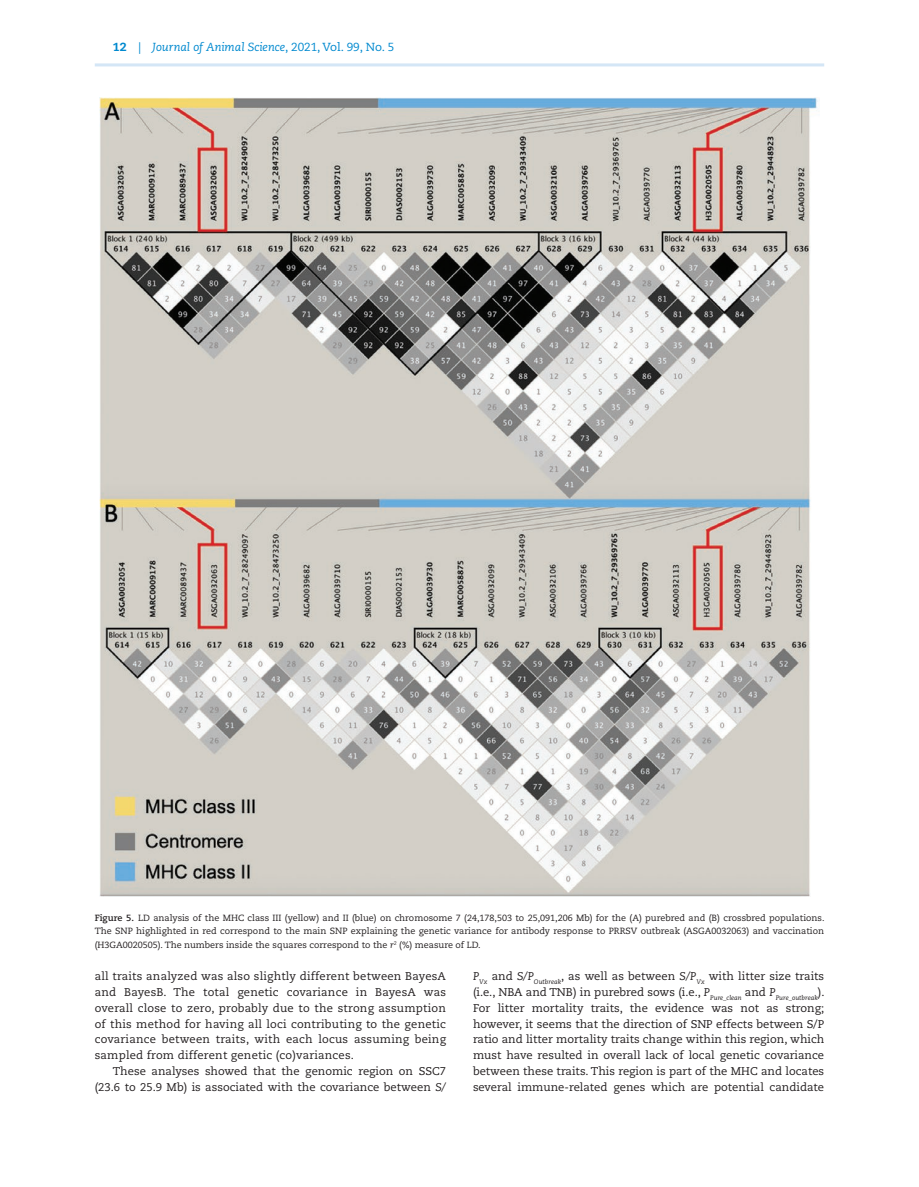
<style>
.page{position:relative;width:919px;height:1187px;background:#fff}
.page>*{position:absolute;margin:0;border:0;box-sizing:border-box;transform-origin:0 0}
.t1{font:italic 11.7px "Caecilia LT Std";color:#0089cf}
.t2{font:11.25px/15.8px "Caecilia LT Std";color:#231f20;text-align:justify}
.t3{font:9px/13.5px "Caecilia LT Std";color:#231f20;text-align:justify}
.s1{font-weight:800;font-style:normal}
.s2{font-style:normal}
.s3{font-weight:700}
.s4{font-style:italic}
</style>
<div class="page">
<hr style="left:95px;top:63px;width:729px;height:3px;background:#d4e6f6">
<img style="left:99px;top:98px;width:719px;height:798px">
<p class="t1" style="left:113px;top:41px;width:283px"><span class="s1">12</span> <span class="s2">|</span> Journal of Animal Science<span class="s2">, 2021, Vol. 99, No. 5</span></p>
<p class="t3" style="left:95px;top:911px;width:731px"><span class="s3">Figure 5.</span> LD analysis of the MHC class III (yellow) and II (blue) on chromosome 7 (24,178,503 to 25,091,206 Mb) for the (A) purebred and (B) crossbred populations.<br>The SNP highlighted in red correspond to the main SNP explaining the genetic variance for antibody response to PRRSV outbreak (ASGA0032063) and vaccination (H3GA0020505). The numbers inside the squares correspond to the <span class="s4">r</span><sup>2</sup> (%) measure of LD.</p>
<p class="t2" style="left:95px;top:968px;width:353px">all traits analyzed was also slightly different between BayesA and BayesB. The total genetic covariance in BayesA was overall close to zero, probably due to the strong assumption of this method for having all loci contributing to the genetic covariance between traits, with each locus assuming being sampled from different genetic (co)variances.</p>
<p class="t2" style="left:95px;top:1063px;width:353px;text-align:right">These analyses showed that the genomic region on SSC7 (23.6 to 25.9 Mb) is associated with the covariance between <span class="s4">S/</span></p>
<p class="t2" style="left:473px;top:968px;width:353px"><span class="s4">P</span><sub>Vx</sub> and <span class="s4">S/P</span><sub>Outbreak</sub>, as well as between <span class="s4">S/P</span><sub>Vx</sub> with litter size traits (i.e., NBA and TNB) in purebred sows (i.e., <span class="s4">P</span><sub>Pure_clean</sub> and <span class="s4">P</span><sub>Pure_outbreak</sub>).<br>For litter mortality traits, the evidence was not as strong; however, it seems that the direction of SNP effects between S/P ratio and litter mortality traits change within this region, which must have resulted in overall lack of local genetic covariance between these traits. This region is part of the MHC and locates several immune-related genes which are potential candidate</p>
</div>
